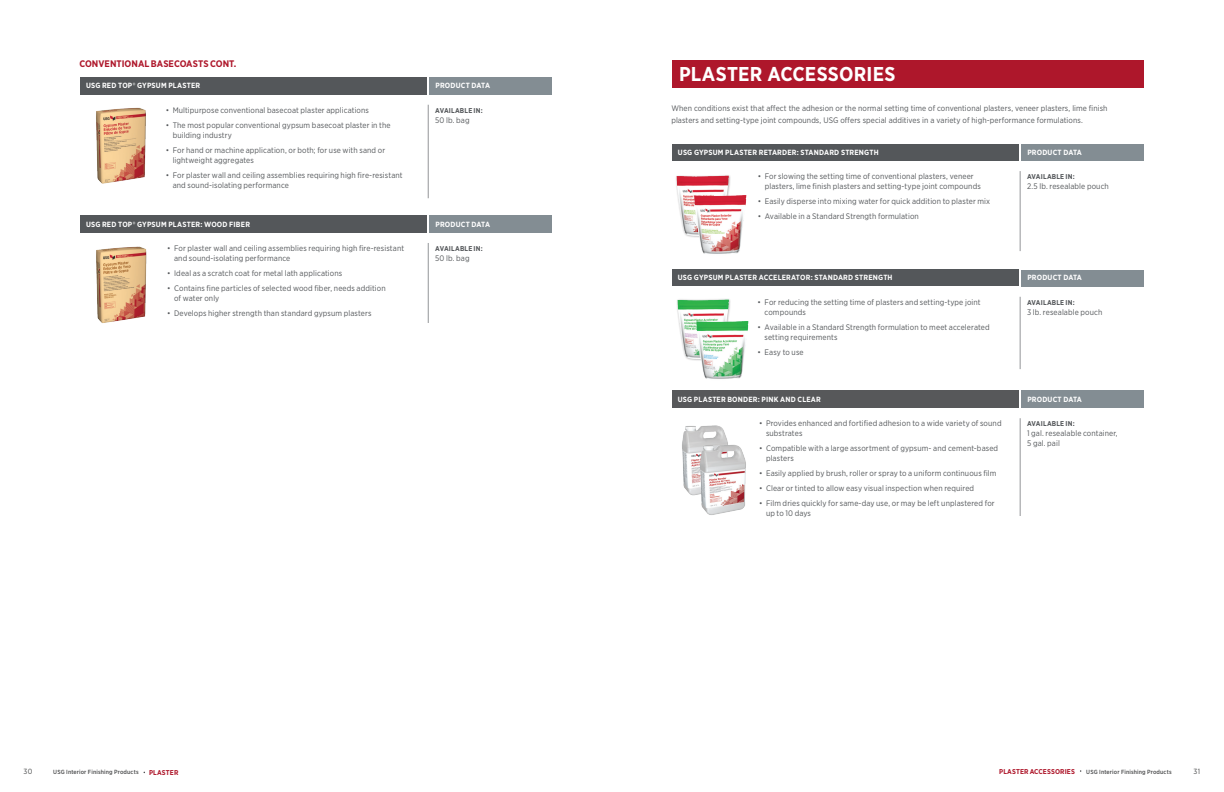
<style>
.page{position:relative;width:1224px;height:792px;background:#fff}
.page>*{position:absolute;margin:0;border:0;box-sizing:border-box;transform-origin:0 0}
.Item_section_Heading{font:700 20px "Gotham Narrow";letter-spacing:.01em;color:#fff}
.subclassification{font:700 9.5px "Gotham Narrow";color:#ae172b}
.Item_Bullets__old{font:8px/10px "Gotham Narrow";letter-spacing:.015em;color:#54575a}
.Subcategory_Descript{font:8px/10px "Gotham Narrow";letter-spacing:.01em;color:#54575a}
.Item_Title{font:700 7.5px "Gotham Narrow";letter-spacing:.025em;color:#fff}
.t1{font:7.5px "Gotham Narrow";color:#4b4c4d}
.Item_Bullets__old-2{font:700 7px "Gotham Narrow";letter-spacing:.025em;color:#54575a}
.t2{font:700 7px "Gotham Narrow";letter-spacing:.02em;color:#ae172b}
.t3{font:500 6px "Gotham Narrow";letter-spacing:.02em;color:#4b4c4d}
</style>
<div class="page">
<hr style="left:428px;top:105px;width:1px;height:93px;background:#939598">
<div style="left:430px;top:77px;width:122px;height:17px;background:#838d93"></div>
<div style="left:80px;top:77px;width:347px;height:17px;background:#54575a"></div>
<hr style="left:428px;top:243px;width:1px;height:80px;background:#939598">
<div style="left:430px;top:216px;width:122px;height:17px;background:#838d93"></div>
<div style="left:80px;top:216px;width:347px;height:17px;background:#54575a"></div>
<img style="left:96px;top:107px;width:50px;height:77px">
<img style="left:96px;top:246px;width:51px;height:77px">
<div style="left:672px;top:60px;width:472px;height:28px;background:#ae172b"></div>
<hr style="left:1020px;top:171px;width:1px;height:80px;background:#939598">
<hr style="left:1020px;top:297px;width:1px;height:72px;background:#939598">
<div style="left:672px;top:144px;width:347px;height:17px;background:#54575a"></div>
<div style="left:1021px;top:144px;width:123px;height:17px;background:#838d93"></div>
<div style="left:1021px;top:270px;width:123px;height:16px;background:#838d93"></div>
<div style="left:672px;top:270px;width:347px;height:16px;background:#54575a"></div>
<hr style="left:1020px;top:418px;width:1px;height:98px;background:#939598">
<div style="left:1021px;top:391px;width:123px;height:17px;background:#838d93"></div>
<div style="left:672px;top:391px;width:347px;height:17px;background:#57585a"></div>
<img style="left:676px;top:175px;width:55px;height:61px">
<img style="left:688px;top:191px;width:59px;height:63px">
<img style="left:677px;top:299px;width:54px;height:61px">
<img style="left:693px;top:317px;width:56px;height:62px">
<img style="left:682px;top:425px;width:45px;height:71px">
<img style="left:698px;top:439px;width:48px;height:76px">
<p class="subclassification" style="left:79px;top:57px;width:159px">CONVENTIONAL BASECOASTS CONT.</p>
<p class="Item_Title" style="left:86px;top:81px;width:116px">USG RED TOP® GYPSUM PLASTER</p>
<p class="Item_Title" style="left:436px;top:81px;width:56px">PRODUCT DATA</p>
<p class="Item_Bullets__old" style="left:166px;top:105px;width:205px">• Multipurpose conventional basecoat plaster applications</p>
<p class="Item_Bullets__old" style="left:173px;top:120px;width:219px;text-indent:-7px">• The most popular conventional gypsum basecoat plaster in the building industry</p>
<p class="Item_Bullets__old" style="left:173px;top:145px;width:214px;text-indent:-7px">• For hand or machine application, or both; for use with sand or lightweight aggregates</p>
<p class="Item_Bullets__old" style="left:173px;top:170px;width:232px;text-indent:-7px">• For plaster wall and ceiling assemblies requiring high fire-resistant and sound-isolating performance</p>
<p class="Item_Bullets__old-2" style="left:435px;top:106px;width:49px">AVAILABLE IN:</p>
<p class="Item_Bullets__old" style="left:435px;top:115px;width:36px">50 lb. bag</p>
<p class="Item_Title" style="left:86px;top:219px;width:166px">USG RED TOP® GYPSUM PLASTER: WOOD FIBER</p>
<p class="Item_Title" style="left:436px;top:219px;width:56px">PRODUCT DATA</p>
<p class="Item_Bullets__old" style="left:174px;top:243px;width:232px;text-indent:-7px">• For plaster wall and ceiling assemblies requiring high fire-resistant and sound-isolating performance</p>
<p class="Item_Bullets__old" style="left:167px;top:268px;width:177px">• Ideal as a scratch coat for metal lath applications</p>
<p class="Item_Bullets__old" style="left:174px;top:283px;width:213px;text-indent:-7px">• Contains fine particles of selected wood fiber, needs addition of water only</p>
<p class="Item_Bullets__old" style="left:167px;top:308px;width:206px">• Develops higher strength than standard gypsum plasters</p>
<p class="Item_Bullets__old-2" style="left:435px;top:244px;width:49px">AVAILABLE IN:</p>
<p class="Item_Bullets__old" style="left:435px;top:253px;width:36px">50 lb. bag</p>
<p class="Item_section_Heading" style="left:679px;top:61px;width:218px">PLASTER ACCESSORIES</p>
<p class="Subcategory_Descript" style="left:671px;top:102px;width:438px;line-height:12px">When conditions exist that affect the adhesion or the normal setting time of conventional plasters, veneer plasters, lime finish plasters and setting-type joint compounds, USG offers special additives in a variety of high-performance formulations.</p>
<p class="Item_Title" style="left:678px;top:147px;width:202px">USG GYPSUM PLASTER RETARDER: STANDARD STRENGTH</p>
<p class="Item_Title" style="left:1027px;top:147px;width:56px">PRODUCT DATA</p>
<p class="Item_Bullets__old" style="left:765px;top:171px;width:218px;text-indent:-7px">• For slowing the setting time of conventional plasters, veneer plasters, lime finish plasters and setting-type joint compounds</p>
<p class="Item_Bullets__old" style="left:758px;top:196px;width:234px">• Easily disperse into mixing water for quick addition to plaster mix</p>
<p class="Item_Bullets__old" style="left:758px;top:211px;width:163px">• Available in a Standard Strength formulation</p>
<p class="Item_Bullets__old-2" style="left:1027px;top:172px;width:49px">AVAILABLE IN:</p>
<p class="Item_Bullets__old" style="left:1027px;top:181px;width:83px">2.5 lb. resealable pouch</p>
<p class="Item_Title" style="left:678px;top:273px;width:216px">USG GYPSUM PLASTER ACCELERATOR: STANDARD STRENGTH</p>
<p class="Item_Title" style="left:1027px;top:273px;width:56px">PRODUCT DATA</p>
<p class="Subcategory_Descript" style="left:765px;top:297px;width:218px;text-indent:-7px">• For reducing the setting time of plasters and setting-type joint compounds</p>
<p class="Subcategory_Descript" style="left:765px;top:322px;width:227px;text-indent:-7px">• Available in a Standard Strength formulation to meet accelerated setting requirements</p>
<p class="Item_Bullets__old" style="left:758px;top:347px;width:48px">• Easy to use</p>
<p class="Item_Bullets__old-2" style="left:1027px;top:298px;width:49px">AVAILABLE IN:</p>
<p class="Item_Bullets__old" style="left:1027px;top:307px;width:77px">3 lb. resealable pouch</p>
<p class="Item_Title" style="left:678px;top:394px;width:144px">USG PLASTER BONDER: PINK AND CLEAR</p>
<p class="Item_Title" style="left:1027px;top:394px;width:56px">PRODUCT DATA</p>
<p class="Subcategory_Descript" style="left:766px;top:418px;width:237px;text-indent:-7px">• Provides enhanced and fortified adhesion to a wide variety of sound substrates</p>
<p class="Subcategory_Descript" style="left:766px;top:443px;width:234px;text-indent:-7px">• Compatible with a large assortment of gypsum- and cement-based plasters</p>
<p class="Subcategory_Descript" style="left:759px;top:468px;width:239px">• Easily applied by brush, roller or spray to a uniform continuous film</p>
<p class="Subcategory_Descript" style="left:759px;top:483px;width:217px">• Clear or tinted to allow easy visual inspection when required</p>
<p class="Subcategory_Descript" style="left:766px;top:498px;width:230px;text-indent:-7px">• Film dries quickly for same-day use, or may be left unplastered for up to 10 days</p>
<p class="Item_Bullets__old-2" style="left:1027px;top:419px;width:49px">AVAILABLE IN:</p>
<p class="Item_Bullets__old" style="left:1027px;top:428px;width:92px">1 gal. resealable container,<br>5 gal. pail</p>
<p class="t1" style="left:24px;top:767px;width:10px">30</p>
<p class="t3" style="left:53px;top:768px;width:87px">USG Interior Finishing Products</p>
<p class="t2" style="left:149px;top:768px;width:31px">PLASTER</p>
<p class="t2" style="left:999px;top:767px;width:77px">PLASTER ACCESSORIES</p>
<p class="t3" style="left:1086px;top:768px;width:87px">USG Interior Finishing Products</p>
<p class="t1" style="left:1194px;top:767px;width:8px">31</p>
</div>
